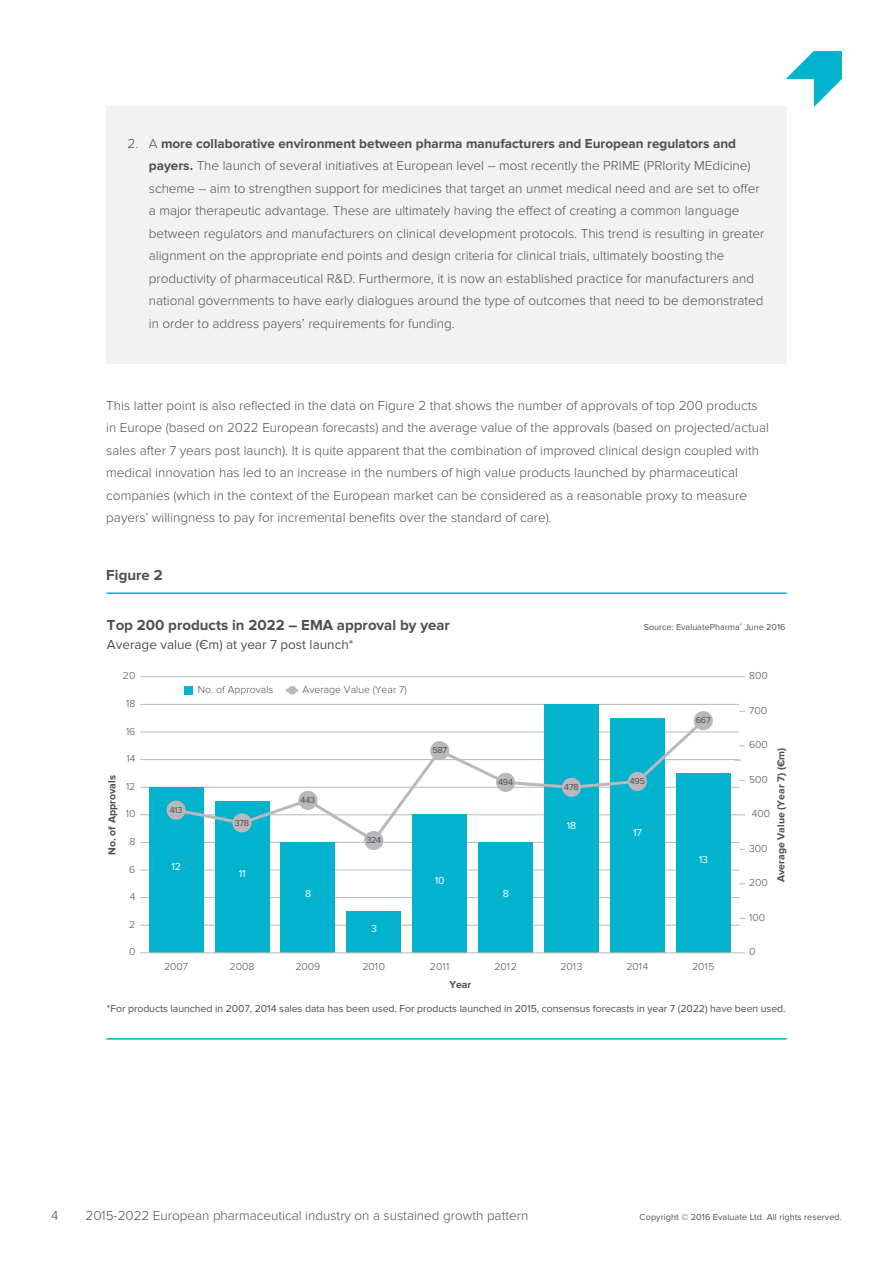
<style>
.page{position:relative;width:893px;height:1263px;background:#fff}
.page>*{position:absolute;margin:0;border:0;box-sizing:border-box;transform-origin:0 0}
.t1{font:700 15px "Proxima Nova";color:#514d54}
.t2{font:300 13.5px/22.5px "Proxima Nova";color:#514d54}
.t3{font:13.5px "Proxima Nova";color:#514d54}
.t4{font:10.5px "Proxima Nova";letter-spacing:-.005em;color:#514d54}
.t5{font:300 10.5px "Proxima Nova";color:#514d54}
.t6{font:700 10.5px "Proxima Nova";color:#514d54}
.t7{font:10.5px "Proxima Nova";letter-spacing:-.025em;color:#fff}
.t8{font:9px "Proxima Nova";color:#514d54}
.s1{font-weight:700}
</style>
<div class="page">
<svg style="left:786px;top:51px;width:56px;height:56px"></svg>
<hr style="left:106px;top:592px;width:681px;height:2px;background:#03b3cd">
<hr style="left:106px;top:1038px;width:681px;height:1px;background:#03b3cd">
<hr style="left:140px;top:925px;width:599px;height:1px;background:#bab8bc">
<hr style="left:140px;top:870px;width:599px;height:1px;background:#bab8bc">
<hr style="left:140px;top:897px;width:599px;height:1px;background:#bab8bc">
<hr style="left:140px;top:814px;width:599px;height:1px;background:#bab8bc">
<hr style="left:140px;top:842px;width:599px;height:1px;background:#bab8bc">
<hr style="left:140px;top:787px;width:599px;height:1px;background:#bab8bc">
<hr style="left:140px;top:759px;width:599px;height:1px;background:#bab8bc">
<hr style="left:140px;top:676px;width:599px;height:1px;background:#bab8bc">
<hr style="left:140px;top:704px;width:599px;height:1px;background:#bab8bc">
<hr style="left:140px;top:732px;width:599px;height:1px;background:#bab8bc">
<div style="left:184px;top:686px;width:9px;height:8px;background:#03b3cd"></div>
<div style="left:149px;top:787px;width:54px;height:166px;background:#03b3cd"></div>
<div style="left:215px;top:801px;width:54px;height:152px;background:#03b3cd"></div>
<div style="left:281px;top:842px;width:54px;height:111px;background:#03b3cd"></div>
<div style="left:412px;top:815px;width:55px;height:138px;background:#03b3cd"></div>
<div style="left:478px;top:842px;width:55px;height:111px;background:#03b3cd"></div>
<div style="left:544px;top:704px;width:55px;height:249px;background:#03b3cd"></div>
<div style="left:610px;top:718px;width:55px;height:235px;background:#03b3cd"></div>
<div style="left:676px;top:773px;width:54px;height:180px;background:#03b3cd"></div>
<svg style="left:173px;top:687px;width:534px;height:157px"></svg>
<div style="left:167px;top:800px;width:19px;height:20px;background:#bab8bc;border-radius:50%"></div>
<div style="left:232px;top:813px;width:20px;height:19px;background:#bab8bc;border-radius:50%"></div>
<div style="left:298px;top:791px;width:19px;height:19px;background:#bab8bc;border-radius:50%"></div>
<div style="left:347px;top:911px;width:54px;height:42px;background:#03b3cd"></div>
<div style="left:364px;top:831px;width:19px;height:19px;background:#bab8bc;border-radius:50%"></div>
<div style="left:430px;top:741px;width:19px;height:19px;background:#bab8bc;border-radius:50%"></div>
<div style="left:496px;top:773px;width:19px;height:19px;background:#bab8bc;border-radius:50%"></div>
<div style="left:562px;top:778px;width:19px;height:19px;background:#bab8bc;border-radius:50%"></div>
<div style="left:628px;top:772px;width:19px;height:19px;background:#bab8bc;border-radius:50%"></div>
<div style="left:694px;top:711px;width:19px;height:19px;background:#bab8bc;border-radius:50%"></div>
<hr style="left:140px;top:952px;width:599px;height:1px;background:#bab8bc">
<div style="left:107px;top:106px;width:680px;height:258px;background:#f2f2f2"></div>
<p class="t2" style="left:149px;top:132px;width:617px;text-indent:-21px">2. A <span class="s1">more collaborative environment between pharma manufacturers and European regulators and payers.</span> The launch of several initiatives at European level – most recently the PRIME (PRIority MEdicine) scheme – aim to strengthen support for medicines that target an unmet medical need and are set to offer a major therapeutic advantage. These are ultimately having the effect of creating a common language between regulators and manufacturers on clinical development protocols. This trend is resulting in greater alignment on the appropriate end points and design criteria for clinical trials, ultimately boosting the productivity of pharmaceutical R&amp;D. Furthermore, it is now an established practice for manufacturers and national governments to have early dialogues around the type of outcomes that need to be demonstrated in order to address payers’ requirements for funding.</p>
<p class="t2" style="left:106px;top:394px;width:664px">This latter point is also reflected in the data on Figure 2 that shows the number of approvals of top 200 products in Europe (based on 2022 European forecasts) and the average value of the approvals (based on projected/actual sales after 7 years post launch). It is quite apparent that the combination of improved clinical design coupled with medical innovation has led to an increase in the numbers of high value products launched by pharmaceutical companies (which in the context of the European market can be considered as a reasonable proxy to measure payers’ willingness to pay for incremental benefits over the standard of care).</p>
<p class="t1" style="left:106px;top:566px;width:58px">Figure 2</p>
<p class="t1" style="left:107px;top:616px;width:344px">Top 200 products in 2022 – EMA approval by year</p>
<p class="t3" style="left:107px;top:637px;width:248px">Average value (€m) at year 7 post launch*</p>
<p class="t5" style="left:123px;top:670px;width:14px">20</p>
<p class="t5" style="left:126px;top:697px;width:11px">18</p>
<p class="t5" style="left:126px;top:725px;width:11px">16</p>
<p class="t6" style="left:106px;top:855px;width:81px;rotate:-90deg">No. of Approvals</p>
<p class="t5" style="left:126px;top:753px;width:10px">14</p>
<p class="t5" style="left:126px;top:780px;width:11px">12</p>
<p class="t5" style="left:126px;top:808px;width:11px">10</p>
<p class="t5" style="left:129px;top:835px;width:7px">8</p>
<p class="t5" style="left:129px;top:863px;width:8px">6</p>
<p class="t5" style="left:130px;top:891px;width:7px">4</p>
<p class="t5" style="left:129px;top:918px;width:8px">2</p>
<p class="t5" style="left:129px;top:946px;width:8px">0</p>
<p class="t5" style="left:198px;top:684px;width:77px">No. of Approvals</p>
<p class="t5" style="left:303px;top:684px;width:106px">Average Value (Year 7)</p>
<p class="t8" style="left:170px;top:805px;width:14px">413</p>
<p class="t7" style="left:172px;top:860px;width:11px">12</p>
<p class="t5" style="left:164px;top:960px;width:26px">2007</p>
<p class="t8" style="left:235px;top:817px;width:16px">378</p>
<p class="t7" style="left:239px;top:867px;width:8px">11</p>
<p class="t5" style="left:230px;top:960px;width:26px">2008</p>
<p class="t8" style="left:301px;top:795px;width:16px">443</p>
<p class="t7" style="left:305px;top:888px;width:8px">8</p>
<p class="t5" style="left:295px;top:960px;width:27px">2009</p>
<p class="t8" style="left:366px;top:835px;width:16px">324</p>
<p class="t7" style="left:371px;top:922px;width:7px">3</p>
<p class="t5" style="left:362px;top:960px;width:24px">2010</p>
<p class="t8" style="left:432px;top:745px;width:16px">587</p>
<p class="t7" style="left:435px;top:874px;width:11px">10</p>
<p class="t5" style="left:430px;top:960px;width:21px">2011</p>
<p class="t6" style="left:449px;top:978px;width:24px">Year</p>
<p class="t8" style="left:498px;top:777px;width:16px">494</p>
<p class="t7" style="left:503px;top:888px;width:8px">8</p>
<p class="t5" style="left:494px;top:960px;width:24px">2012</p>
<p class="t8" style="left:564px;top:782px;width:16px">478</p>
<p class="t7" style="left:567px;top:819px;width:11px">18</p>
<p class="t5" style="left:560px;top:960px;width:24px">2013</p>
<p class="t8" style="left:644px;top:621px;width:143px">Source: EvaluatePharma<sup>®</sup> June 2016</p>
<p class="t5" style="left:749px;top:670px;width:20px">800</p>
<p class="t8" style="left:630px;top:776px;width:17px">495</p>
<p class="t7" style="left:633px;top:826px;width:10px">17</p>
<p class="t5" style="left:626px;top:960px;width:24px">2014</p>
<p class="t8" style="left:696px;top:715px;width:16px">667</p>
<p class="t7" style="left:699px;top:853px;width:11px">13</p>
<p class="t5" style="left:692px;top:960px;width:24px">2015</p>
<p class="t5" style="left:749px;top:704px;width:20px">700</p>
<p class="t5" style="left:749px;top:739px;width:20px">600</p>
<p class="t6" style="left:775px;top:882px;width:136px;rotate:-90deg">Average Value (Year 7) (€m)</p>
<p class="t5" style="left:749px;top:773px;width:20px">500</p>
<p class="t5" style="left:752px;top:808px;width:20px">400</p>
<p class="t5" style="left:749px;top:842px;width:20px">300</p>
<p class="t5" style="left:749px;top:877px;width:20px">200</p>
<p class="t5" style="left:749px;top:911px;width:18px">100</p>
<p class="t5" style="left:749px;top:946px;width:8px">0</p>
<p class="t4" style="left:107px;top:1003px;width:680px">*For products launched in 2007, 2014 sales data has been used. For products launched in 2015, consensus forecasts in year 7 (2022) have been used.</p>
<p class="t2" style="left:51px;top:1205px;width:9px">4</p>
<p class="t2" style="left:86px;top:1205px;width:444px">2015-2022 European pharmaceutical industry on a sustained growth pattern</p>
<p class="t8" style="left:640px;top:1212px;width:204px">Copyright © 2016 Evaluate Ltd. All rights reserved.</p>
</div>
